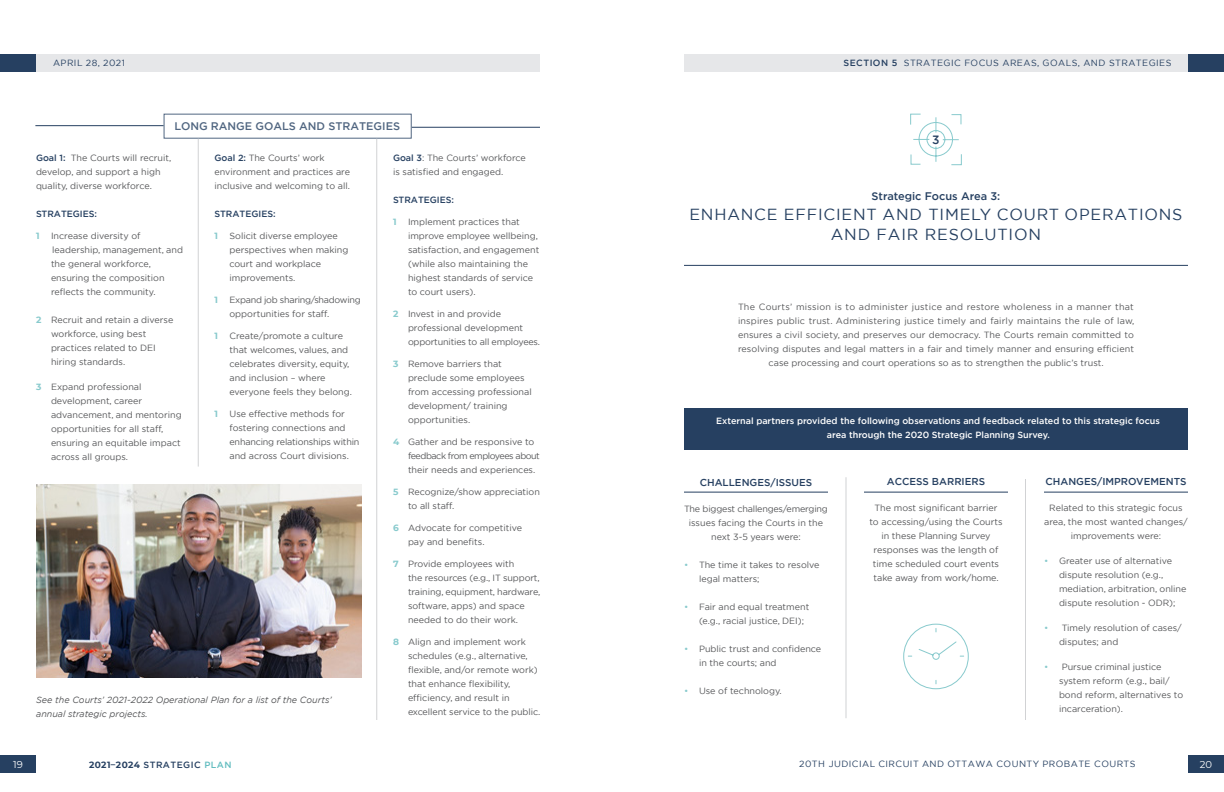
<style>
.page{position:relative;width:1224px;height:792px;background:#fff}
.page>*{position:absolute;margin:0;border:0;box-sizing:border-box;transform-origin:0 0}
.t1{font:16px "Gotham";letter-spacing:.05em;color:#264061}
.t2{font:500 12px "Gotham";color:#264061}
.t3{font:500 11px "Gotham";color:#516681}
.t4{font:500 11px "Gotham";color:#264061}
.t5{font:500 10px "Gotham";color:#264061}
.t6{font:10px "Montserrat";color:#fff}
.t7{font:9px/14px "Gotham";color:#57585a}
.t8{font:9px/14px "Gotham";letter-spacing:-.02em;color:#57585a}
.t9{font:500 9px/14px "Gotham";color:#fff;text-align:center}
.t10{font:9px "Gotham";letter-spacing:.05em;color:#264061}
.t11{font:italic 9px/14px "Gotham";color:#57585a}
.t12{font:9px/14px "Gotham";letter-spacing:-.03em;color:#57585a}
.t13{font:500 9px "Gotham";color:#264061}
.t14{font:700 9px "Montserrat";letter-spacing:.045em;color:#264061}
.t15{font:700 9px "Montserrat";color:#88cacd}
.s1{font-weight:500;color:#264061}
.s2{font-family:"Montserrat";font-weight:700;color:#88cacd}
.s3{font-family:"Gotham";font-weight:500}
.s4{font-family:"Gotham";font-weight:500;color:#61bcbf}
.s5{font-weight:500}
.s6{color:#88cacd}
</style>
<div class="page">
<div style="left:164px;top:114px;width:248px;height:25px;border:1px solid #516681"></div>
<hr style="left:35px;top:125px;width:129px;height:1px;background:#264061">
<hr style="left:198px;top:139px;width:1px;height:328px;background:#d1d2d4">
<hr style="left:412px;top:127px;width:128px;height:1px;background:#264061">
<hr style="left:376px;top:139px;width:1px;height:581px;background:#d1d2d4">
<svg style="left:910px;top:113px;width:52px;height:53px"></svg>
<hr style="left:684px;top:265px;width:504px;height:1px;background:#264061">
<hr style="left:684px;top:492px;width:144px;height:1px;background:#264061">
<hr style="left:864px;top:492px;width:144px;height:1px;background:#264061">
<hr style="left:1044px;top:492px;width:144px;height:1px;background:#264061">
<hr style="left:846px;top:477px;width:1px;height:241px;background:#d1d2d4">
<hr style="left:1025px;top:479px;width:1px;height:241px;background:#d1d2d4">
<img style="left:36px;top:484px;width:326px;height:194px">
<svg style="left:903px;top:623px;width:66px;height:67px"></svg>
<div style="left:684px;top:408px;width:504px;height:42px;background:#264061"></div>
<div style="left:1188px;top:755px;width:36px;height:18px;background:#264061"></div>
<div style="left:684px;top:54px;width:504px;height:18px;background:#e6e7e9"></div>
<div style="left:1188px;top:54px;width:36px;height:18px;background:#264061"></div>
<div style="left:0;top:755px;width:36px;height:18px;background:#264061"></div>
<div style="left:36px;top:54px;width:504px;height:18px;background:#e6e7e9"></div>
<div style="left:0;top:54px;width:36px;height:18px;background:#264061"></div>
<p class="t10" style="left:53px;top:57px;width:73px">APRIL 28, 2021</p>
<p class="t3" style="left:175px;top:119px;width:227px">LONG RANGE GOALS AND STRATEGIES</p>
<p class="t7" style="left:36px;top:151px;width:137px"><span class="s1">Goal 1:</span> The Courts will recruit, develop, and support a high quality, diverse workforce.</p>
<p class="t13" style="left:36px;top:208px;width:63px">STRATEGIES:</p>
<p class="t15" style="left:36px;top:230px;width:5px">1</p>
<p class="t7" style="left:51px;top:229px;width:133px">Increase diversity of leadership, management, and the general workforce, ensuring the composition reflects the community.</p>
<p class="t7" style="left:51px;top:313px;width:124px;text-indent:-15px"><span class="s2">2</span> Recruit and retain a diverse workforce, using best practices related to DEI hiring standards.</p>
<p class="t7" style="left:51px;top:380px;width:132px;text-indent:-15px"><span class="s2">3</span> Expand professional development, career advancement, and mentoring opportunities for all staff, ensuring an equitable impact across all groups.</p>
<p class="t7" style="left:214px;top:151px;width:137px"><span class="s1">Goal 2:</span> The Courts’ work environment and practices are inclusive and welcoming to all.</p>
<p class="t13" style="left:214px;top:208px;width:63px">STRATEGIES:</p>
<p class="t15" style="left:214px;top:230px;width:5px">1</p>
<p class="t7" style="left:230px;top:229px;width:120px">Solicit diverse employee perspectives when making court and workplace improvements.</p>
<p class="t15" style="left:214px;top:294px;width:5px">1</p>
<p class="t12" style="left:230px;top:293px;width:133px">Expand job sharing/shadowing opportunities for staff.</p>
<p class="t15" style="left:214px;top:330px;width:5px">1</p>
<p class="t7" style="left:230px;top:329px;width:124px">Create/promote a culture that welcomes, values, and celebrates diversity, equity, and inclusion – where everyone feels they belong.</p>
<p class="t15" style="left:214px;top:408px;width:5px">1</p>
<p class="t7" style="left:230px;top:407px;width:132px">Use effective methods for fostering connections and enhancing relationships within and across Court divisions.</p>
<p class="t11" style="left:36px;top:692px;width:297px">See the Courts’ 2021-2022 Operational Plan for a list of the Courts’ annual strategic projects.</p>
<p class="t6" style="left:13px;top:758px;width:11px">19</p>
<p class="t14" style="left:89px;top:759px;width:144px">2021–2024 <span class="s3">STRATEGIC</span> <span class="s4">PLAN</span></p>
<p class="t7" style="left:393px;top:151px;width:134px"><span class="s1">Goal 3</span>: The Courts’ workforce is satisfied and engaged.</p>
<p class="t13" style="left:393px;top:194px;width:63px">STRATEGIES:</p>
<p class="t15" style="left:393px;top:216px;width:5px">1</p>
<p class="t7" style="left:408px;top:215px;width:133px">Implement practices that improve employee wellbeing, satisfaction, and engagement (while also maintaining the highest standards of service to court users).</p>
<p class="t8" style="left:408px;top:307px;width:134px;text-indent:-15px"><span class="s2">2</span> Invest in and provide professional development opportunities to all employees.</p>
<p class="t7" style="left:408px;top:357px;width:125px;text-indent:-15px"><span class="s2">3</span> Remove barriers that preclude some employees from accessing professional development/ training opportunities.</p>
<p class="t7" style="left:408px;top:435px;width:133px;text-indent:-15px"><span class="s2">4</span> Gather and be responsive to feedback from employees about their needs and experiences.</p>
<p class="t7" style="left:408px;top:485px;width:134px;text-indent:-15px"><span class="s2">5</span> Recognize/show appreciation to all staff.</p>
<p class="t7" style="left:408px;top:521px;width:116px;text-indent:-15px"><span class="s2">6</span> Advocate for competitive pay and benefits.</p>
<p class="t7" style="left:408px;top:557px;width:134px;text-indent:-15px"><span class="s2">7</span> Provide employees with<br>the resources (e.g., IT support, training, equipment, hardware, software, apps) and space needed to do their work.</p>
<p class="t7" style="left:408px;top:635px;width:134px;text-indent:-15px"><span class="s2">8</span> Align and implement work schedules (e.g., alternative, flexible, and/or remote work) that enhance flexibility, efficiency, and result in excellent service to the public.</p>
<p class="t10" style="left:844px;top:57px;width:329px"><span class="s5">SECTION 5</span> STRATEGIC FOCUS AREAS, GOALS, AND STRATEGIES</p>
<p class="t2" style="left:932px;top:132px;width:9px">3</p>
<p class="t4" style="left:872px;top:189px;width:130px">Strategic Focus Area 3:</p>
<p class="t1" style="left:689px;top:204px;width:495px">ENHANCE EFFICIENT AND TIMELY COURT OPERATIONS</p>
<p class="t1" style="left:831px;top:224px;width:212px">AND FAIR RESOLUTION</p>
<p class="t7" style="left:738px;top:299px;width:398px;text-align:center">The Courts’ mission is to administer justice and restore wholeness in a manner that inspires public trust. Administering justice timely and fairly maintains the rule of law, ensures a civil society, and preserves our democracy. The Courts remain committed to resolving disputes and legal matters in a fair and timely manner and ensuring efficient case processing and court operations so as to strengthen the public’s trust.</p>
<p class="t9" style="left:716px;top:414px;width:445px">External partners provided the following observations and feedback related to this strategic focus area through the 2020 Strategic Planning Survey.</p>
<p class="t5" style="left:700px;top:476px;width:114px">CHALLENGES/ISSUES</p>
<p class="t8" style="left:684px;top:502px;width:145px;text-align:center">The biggest challenges/emerging issues facing the Courts in the next 3-5 years were:</p>
<p class="t7" style="left:699px;top:558px;width:122px;text-indent:-15px"><span class="s6">•</span> The time it takes to resolve legal matters;</p>
<p class="t7" style="left:699px;top:600px;width:112px;text-indent:-15px"><span class="s6">•</span> Fair and equal treatment (e.g., racial justice, DEI);</p>
<p class="t7" style="left:699px;top:642px;width:124px;text-indent:-15px"><span class="s6">•</span> Public trust and confidence in the courts; and</p>
<p class="t7" style="left:684px;top:684px;width:99px"><span class="s6">•</span> Use of technology.</p>
<p class="t5" style="left:887px;top:475px;width:100px">ACCESS BARRIERS</p>
<p class="t7" style="left:869px;top:501px;width:135px;text-align:center">The most significant barrier to accessing/using the Courts in these Planning Survey responses was the length of time scheduled court events take away from work/home.</p>
<p class="t5" style="left:1046px;top:475px;width:142px">CHANGES/IMPROVEMENTS</p>
<p class="t7" style="left:1044px;top:501px;width:145px;text-align:center">Related to this strategic focus area, the most wanted changes/ improvements were:</p>
<p class="t7" style="left:1059px;top:554px;width:129px;text-indent:-15px"><span class="s6">•</span> Greater use of alternative dispute resolution (e.g., mediation, arbitration, online dispute resolution - ODR);</p>
<p class="t7" style="left:1059px;top:621px;width:124px;text-indent:-15px"><span class="s6">•</span> Timely resolution of cases/ disputes; and</p>
<p class="t7" style="left:1059px;top:660px;width:126px;text-indent:-15px"><span class="s6">•</span> Pursue criminal justice system reform (e.g., bail/ bond reform, alternatives to incarceration).</p>
<p class="t10" style="left:799px;top:758px;width:338px">20TH JUDICIAL CIRCUIT AND OTTAWA COUNTY PROBATE COURTS</p>
<p class="t6" style="left:1200px;top:758px;width:14px">20</p>
</div>
